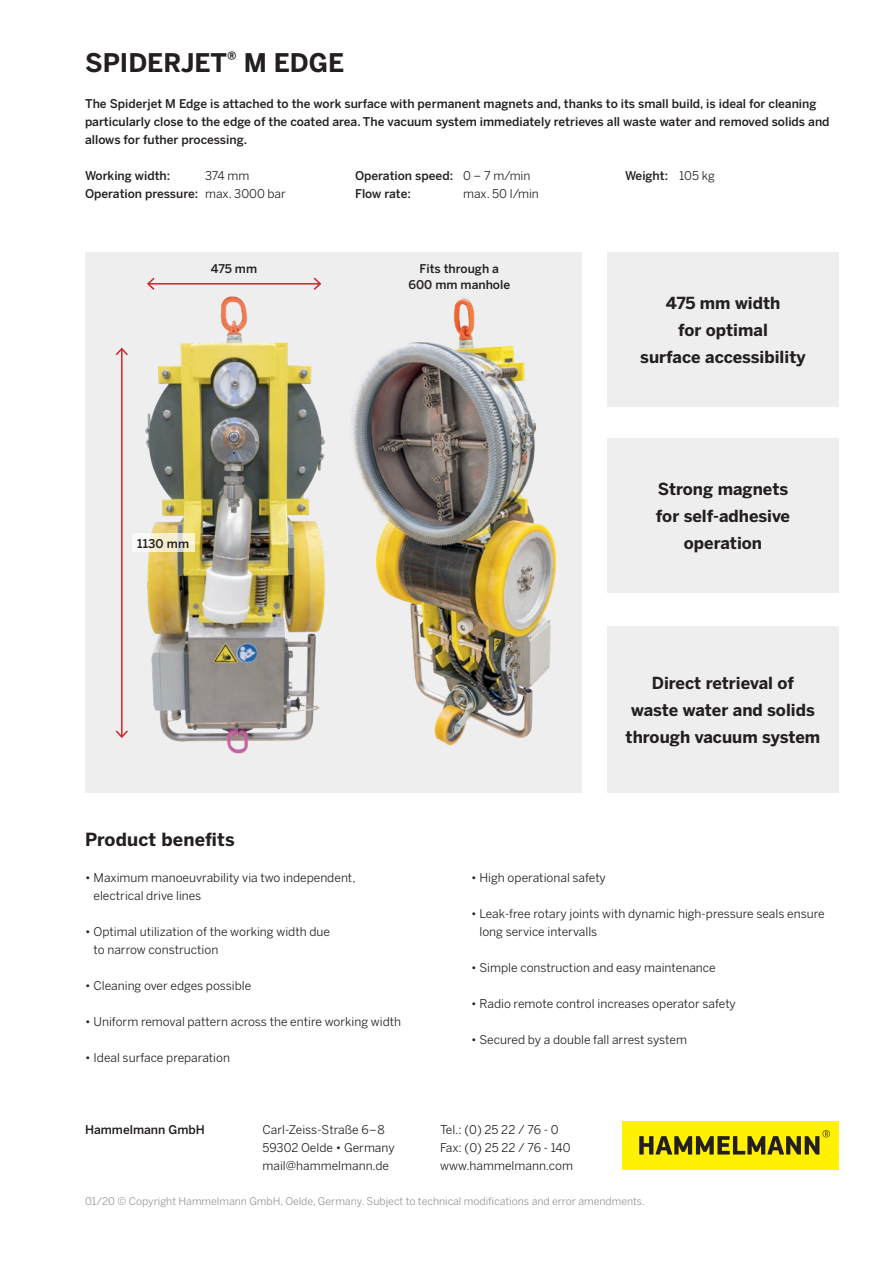
<style>
.page{position:relative;width:893px;height:1263px;background:#fff}
.page>*{position:absolute;margin:0;border:0;box-sizing:border-box;transform-origin:0 0}
.t1{font:700 25.5px "Benton Sans";color:#231f20}
.Überschrift{font:700 18px "Benton Sans";letter-spacing:.01em;color:#231f20}
.Bodytext{font:700 16.5px/27px "Benton Sans";color:#231f20;text-align:center}
.Bodytext-2{font:12px/18px "Benton Sans";color:#231f20}
.Bodytext-3{font:500 12px/18px "Benton Sans";color:#231f20}
.Aufzählung{font:500 12px "Benton Sans";color:#231f20}
.Aufzählung-2{font:12px "Benton Sans";color:#231f20}
.Bodytext-4{font:10.5px "Benton Sans";color:#939598}
.s1{font-weight:400}
</style>
<div class="page">
<div style="left:622px;top:1121px;width:217px;height:48px;background:#fff101"></div>
<svg style="left:639px;top:1130px;width:191px;height:24px"></svg>
<div style="left:85px;top:252px;width:497px;height:540px;background:#eeeeef"></div>
<div style="left:607px;top:439px;width:232px;height:154px;background:#eeeeef"></div>
<div style="left:607px;top:252px;width:232px;height:154px;background:#eeeeef"></div>
<div style="left:607px;top:626px;width:232px;height:166px;background:#eeeeef"></div>
<img style="left:352px;top:299px;width:203px;height:446px">
<img style="left:140px;top:296px;width:185px;height:458px">
<hr style="left:148px;top:283px;width:172px;height:2px;background:#d1232a">
<svg style="left:312px;top:277px;width:10px;height:13px"></svg>
<svg style="left:147px;top:277px;width:9px;height:13px"></svg>
<hr style="left:121px;top:349px;width:2px;height:388px;background:#d1232a">
<svg style="left:115px;top:729px;width:13px;height:9px"></svg>
<svg style="left:115px;top:347px;width:13px;height:10px"></svg>
<svg style="left:132px;top:534px;width:63px;height:18px"></svg>
<p class="t1" style="left:85px;top:48px;width:261px">SPIDERJET<sup>®</sup> M EDGE</p>
<p class="Bodytext-3" style="left:85px;top:94px;width:746px">The Spiderjet M Edge is attached to the work surface with permanent magnets and, thanks to its small build, is ideal for cleaning particularly close to the edge of the coated area. The vacuum system immediately retrieves all waste water and removed solids and allows for futher processing.</p>
<p class="Aufzählung" style="left:85px;top:169px;width:87px">Working width:</p>
<p class="Aufzählung-2" style="left:205px;top:169px;width:46px">374 mm</p>
<p class="Aufzählung" style="left:355px;top:169px;width:177px">Operation speed: <span class="s1">0 – 7 m/min</span></p>
<p class="Aufzählung" style="left:625px;top:169px;width:91px">Weight: <span class="s1">105 kg</span></p>
<p class="Aufzählung" style="left:85px;top:187px;width:202px">Operation pressure: <span class="s1">max. 3000 bar</span></p>
<p class="Aufzählung" style="left:355px;top:187px;width:57px">Flow rate:</p>
<p class="Aufzählung-2" style="left:463px;top:187px;width:77px">max. 50 l/min</p>
<p class="Bodytext-3" style="left:211px;top:259px;width:48px">475 mm</p>
<p class="Bodytext-3" style="left:420px;top:259px;width:81px">Fits through a</p>
<p class="Bodytext-3" style="left:408px;top:276px;width:103px">600 mm manhole</p>
<p class="Bodytext-3" style="left:137px;top:534px;width:53px">1130 mm</p>
<p class="Überschrift" style="left:85px;top:829px;width:151px">Product benefits</p>
<p class="Bodytext" style="left:666px;top:289px;width:116px">475 mm width</p>
<p class="Bodytext" style="left:678px;top:316px;width:91px">for optimal</p>
<p class="Bodytext" style="left:640px;top:343px;width:167px">surface accessibility</p>
<p class="Bodytext" style="left:658px;top:476px;width:132px">Strong magnets</p>
<p class="Bodytext" style="left:656px;top:503px;width:136px">for self-adhesive</p>
<p class="Bodytext" style="left:684px;top:530px;width:80px">operation</p>
<p class="Bodytext" style="left:626px;top:669px;width:196px">Direct retrieval of<br>waste water and solids through vacuum system</p>
<p class="Bodytext-2" style="left:94px;top:869px;width:264px;text-indent:-9px">• Maximum manoeuvrability via two independent, electrical drive lines</p>
<p class="Bodytext-2" style="left:94px;top:923px;width:238px;text-indent:-9px">• Optimal utilization of the working width due to narrow construction</p>
<p class="Bodytext-2" style="left:85px;top:977px;width:168px">• Cleaning over edges possible</p>
<p class="Bodytext-2" style="left:85px;top:1013px;width:318px">• Uniform removal pattern across the entire working width</p>
<p class="Bodytext-2" style="left:85px;top:1049px;width:147px">• Ideal surface preparation</p>
<p class="Bodytext-3" style="left:85px;top:1120px;width:121px">Hammelmann GmbH</p>
<p class="Bodytext-2" style="left:263px;top:1121px;width:124px">Carl-Zeiss-Straße 6–8</p>
<p class="Bodytext-2" style="left:263px;top:1139px;width:134px">59302 Oelde • Germany</p>
<p class="Bodytext-2" style="left:263px;top:1157px;width:128px">mail@hammelmann.de</p>
<p class="Bodytext-2" style="left:471px;top:869px;width:136px">• High operational safety</p>
<p class="Bodytext-2" style="left:479px;top:905px;width:347px;text-indent:-9px">• Leak-free rotary joints with dynamic high-pressure seals ensure long service intervalls</p>
<p class="Bodytext-2" style="left:471px;top:959px;width:246px">• Simple construction and easy maintenance</p>
<p class="Bodytext-2" style="left:471px;top:995px;width:266px">• Radio remote control increases operator safety</p>
<p class="Bodytext-2" style="left:471px;top:1031px;width:217px">• Secured by a double fall arrest system</p>
<p class="Bodytext-2" style="left:440px;top:1121px;width:120px">Tel.: (0) 25 22 / 76 - 0</p>
<p class="Bodytext-2" style="left:440px;top:1139px;width:134px">Fax: (0) 25 22 / 76 - 140 www.hammelmann.com</p>
<p class="Bodytext-4" style="left:85px;top:1195px;width:561px">01/20 © Copyright Hammelmann GmbH, Oelde, Germany. Subject to technical modifications and error amendments.</p>
</div>
